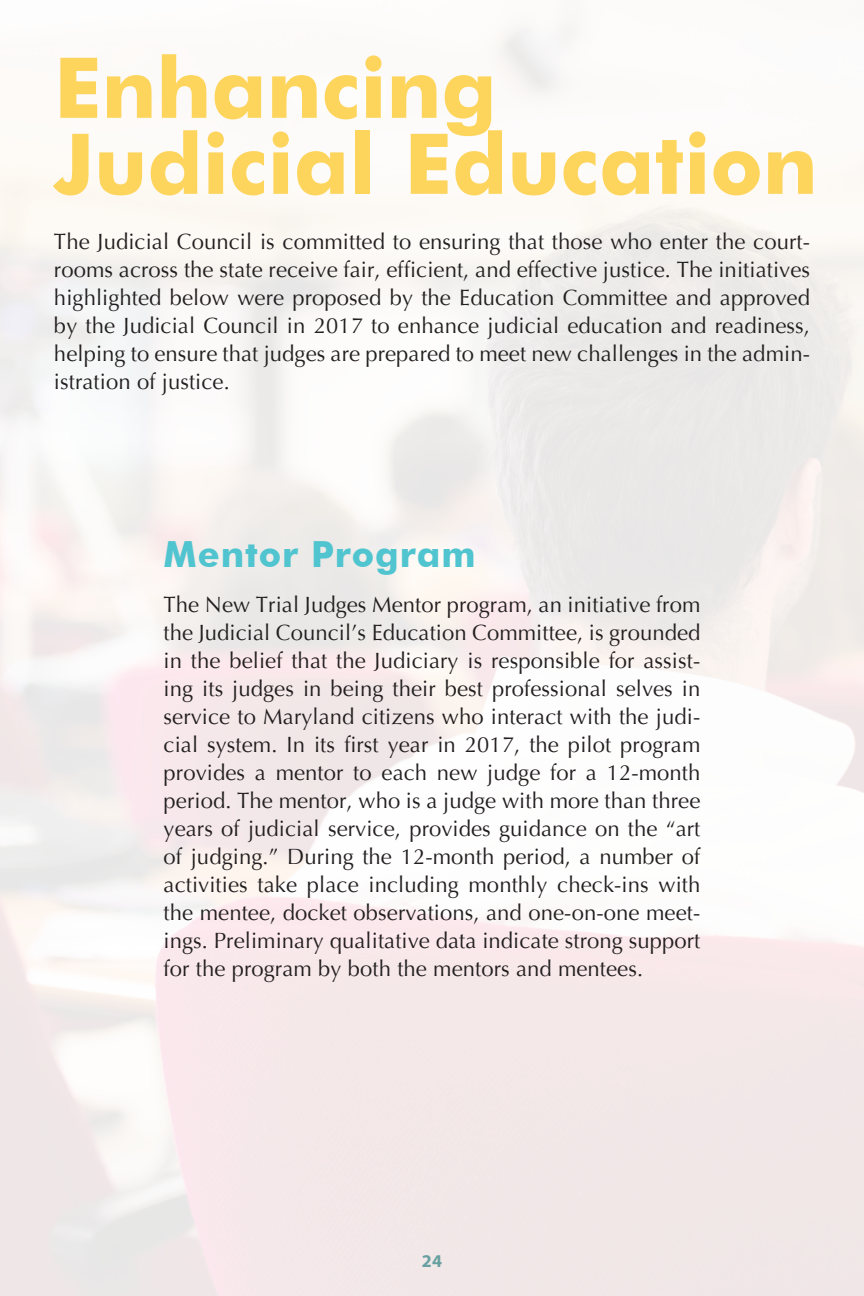
<style>
.page{position:relative;width:864px;height:1296px;background:#fff}
.page>*{position:absolute;margin:0;border:0;box-sizing:border-box;transform-origin:0 0}
.t1{font:700 84px/76px "Futura BT";color:#fed55c}
.t2{font:700 36px "Futura BT";letter-spacing:.025em;color:#50c4cf}
.t3{font:22px/28px "Optima";letter-spacing:.005em;color:#231f20;text-align:justify}
.t4{font:700 18px "Myriad Pro";color:#66b0b0}
</style>
<div class="page">
<h1 class="t1" style="left:54px;top:49px;width:765px">Enhancing<br>Judicial Education</h1>
<p class="t3" style="left:54px;top:228px;width:758px">The Judicial Council is committed to ensuring that those who enter the court&shy;rooms across the state receive fair, efficient, and effective justice. The initiatives highlighted below were proposed by the Education Committee and approved by the Judicial Council in 2017 to enhance judicial education and readiness, helping to ensure that judges are prepared to meet new challenges in the admin&shy;istration of justice.</p>
<h2 class="t2" style="left:164px;top:533px;width:314px">Mentor Program</h2>
<p class="t3" style="left:164px;top:591px;width:538px">The New Trial Judges Mentor program, an initiative from the Judicial Council’s Education Committee, is grounded in the belief that the Judiciary is responsible for assist&shy;ing its judges in being their best professional selves in service to Maryland citizens who interact with the judi&shy;cial system. In its first year in 2017, the pilot program provides a mentor to each new judge for a 12-month period. The mentor, who is a judge with more than three years of judicial service, provides guidance on the “art of judging.” During the 12-month period, a number of activities take place including monthly check-ins with the mentee, docket observations, and one-on-one meet&shy;ings. Preliminary qualitative data indicate strong support for the program by both the mentors and mentees.</p>
<p class="t4" style="left:422px;top:1249px;width:22px">24</p>
</div>
